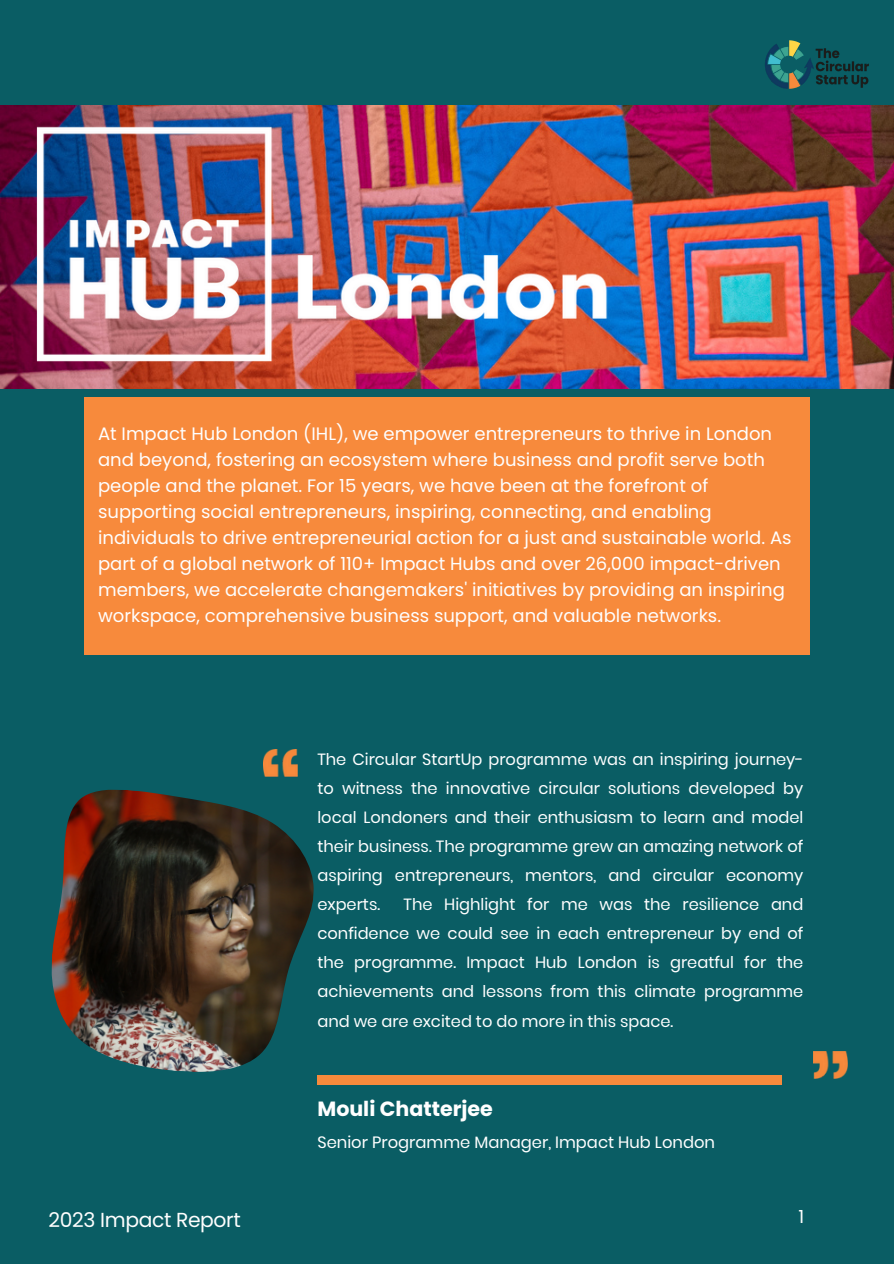
<style>
.page{position:relative;width:894px;height:1264px;background:#fff}
.page>*{position:absolute;margin:0;border:0;box-sizing:border-box;transform-origin:0 0}
.t1{font:700 20.55px "Poppins";color:#fff}
.t2{font:20.25px "Poppins";letter-spacing:-.02em;color:#fefefe}
.t3{font:18px/26px "Poppins";color:#fefefe}
.t4{font:16.35px "Poppins";color:#fff}
.t5{font:16.2px/29.1px "Poppins";color:#fff;text-align:justify}
</style>
<div class="page">
<div style="left:0;top:0;width:893px;height:1263px;background:#0a5d64"></div>
<img style="left:765px;top:40px;width:104px;height:49px">
<img style="left:51px;top:789px;width:263px;height:283px">
<div style="left:317px;top:1075px;width:464px;height:9px;background:#f78a3c"></div>
<img style="left:263px;top:749px;width:35px;height:28px">
<img style="left:813px;top:1051px;width:34px;height:27px">
<img style="left:648px;top:105px;width:245px;height:284px">
<img style="left:0;top:105px;width:648px;height:284px">
<div style="left:84px;top:397px;width:725px;height:257px;background:#f78a3c"></div>
<h2 class="t3" style="left:98px;top:420px;width:694px">At Impact Hub London (IHL), we empower entrepreneurs to thrive in London and beyond, fostering an ecosystem where business and profit serve both people and the planet. For 15 years, we have been at the forefront of supporting social entrepreneurs, inspiring, connecting, and enabling individuals to drive entrepreneurial action for a just and sustainable world. As part of a global network of 110+ Impact Hubs and over 26,000 impact-driven members, we accelerate changemakers' initiatives by providing an inspiring workspace, comprehensive business support, and valuable networks.</h2>
<h2 class="t5" style="left:317px;top:744px;width:487px">The Circular StartUp programme was an inspiring journey&shy;to witness the innovative circular solutions developed by local Londoners and their enthusiasm to learn and model their business. The programme grew an amazing network of aspiring entrepreneurs, mentors, and circular economy experts.</h2>
<h2 class="t5" style="left:317px;top:890px;width:487px;text-indent:86px">The Highlight for me was the resilience and confidence we could see in each entrepreneur by end of the programme. Impact Hub London is greatful for the achievements and lessons from this climate programme and we are excited to do more in this space.</h2>
<p class="t1" style="left:317px;top:1094px;width:177px">Mouli Chatterjee</p>
<p class="t4" style="left:317px;top:1130px;width:399px">Senior Programme Manager, Impact Hub London</p>
<h1 class="t2" style="left:49px;top:1205px;width:194px">2023 Impact Report</h1>
<p class="t3" style="left:798px;top:1203px;width:7px">1</p>
</div>
